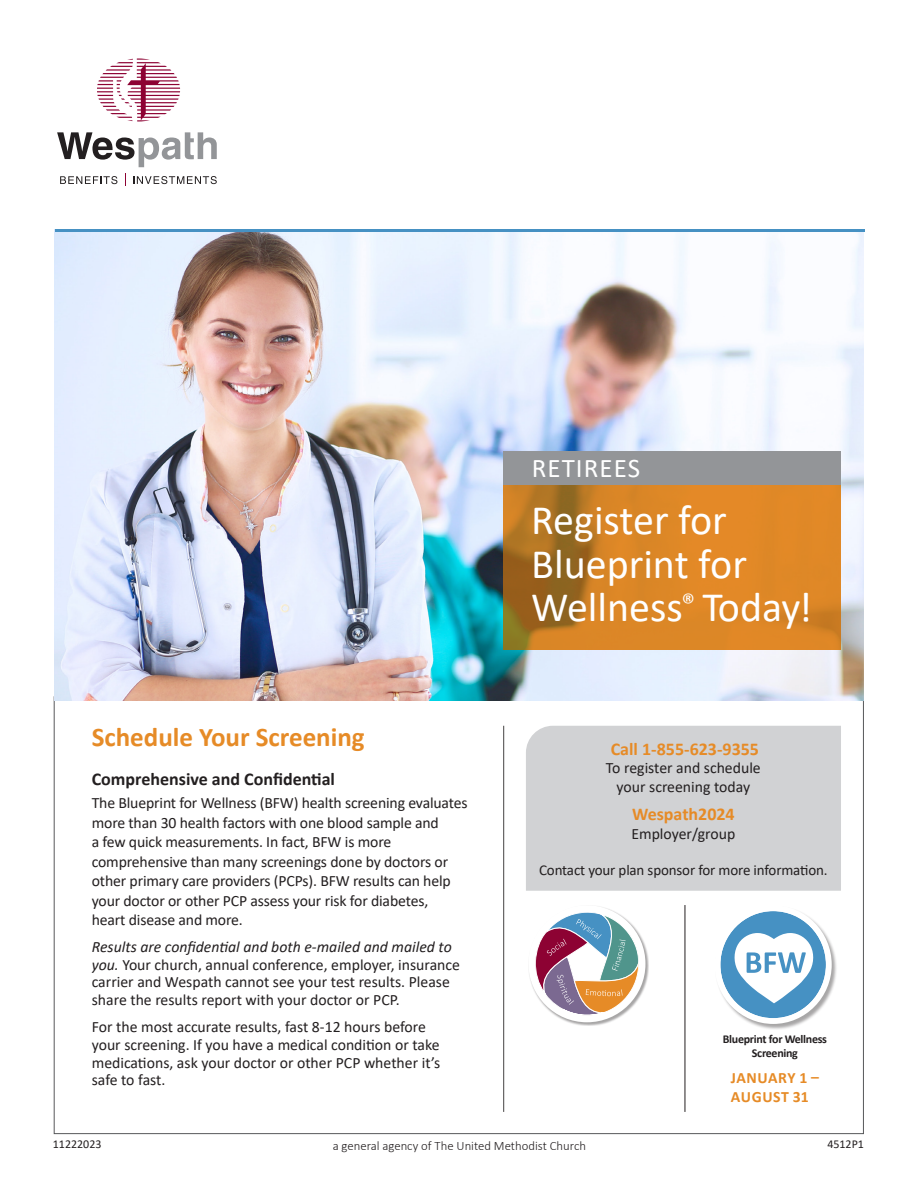
<style>
.page{position:relative;width:918px;height:1188px;background:#fff}
.page>*{position:absolute;margin:0;border:0;box-sizing:border-box;transform-origin:0 0}
.cover_a-head_text_reversed{font:42px/43.5px "Calibri";color:#fff}
.t1{font:700 27px "Calibri";color:#e68b27}
.cover_subhead_2_15_pt_all_caps{font:27px "Calibri";letter-spacing:.04em;color:#fff}
.t2{font:700 18px "Calibri";color:#e68b27}
.t3{font:700 18px "Calibri";color:#231f20}
.Body_FL_w_sp_after{font:15.75px/19.5px "Calibri";letter-spacing:-.01em;color:#231f20}
.t4{font:700 15.75px/18.9px "Calibri";letter-spacing:.035em;color:#e68b27}
.t5{font:15px "Calibri";letter-spacing:-.01em;color:#231f20}
.cover_tagline{font:300 12.75px "Calibri";color:#231f20}
.Body_FL_w_sp_after-2{font:700 12px/13.5px "Calibri";letter-spacing:-.025em;color:#231f20;text-align:center}
.t6{font:12px "Calibri";color:#231f20}
.s1{font-style:italic}
</style>
<div class="page">
<img style="left:54px;top:229px;width:810px;height:471px">
<div style="left:526px;top:726px;width:315px;height:165px;background:#d1d2d4"></div>
<hr style="left:503px;top:726px;width:1px;height:386px;background:#231f20">
<svg style="left:57px;top:132px;width:160px;height:35px"></svg>
<svg style="left:60px;top:176px;width:57px;height:8px"></svg>
<svg style="left:133px;top:176px;width:84px;height:8px"></svg>
<svg style="left:125px;top:173px;width:1px;height:13px"></svg>
<svg style="left:97px;top:59px;width:83px;height:62px"></svg>
<svg style="left:504px;top:485px;width:337px;height:165px;fill:#dc8726"></svg>
<div style="left:504px;top:451px;width:337px;height:34px;background:#939598"></div>
<hr style="left:685px;top:905px;width:1px;height:207px;background:#231f20">
<hr style="left:55px;top:229px;width:810px;height:3px;background:#4691c3">
<div style="left:529px;top:905px;width:120px;height:121px;background:#231f20;opacity:.4"></div>
<svg style="left:535px;top:912px;width:104px;height:103px"></svg>
<div style="left:528px;top:905px;width:117px;height:117px;border:5px solid #fff;border-radius:50%"></div>
<div style="left:715px;top:906px;width:123px;height:124px;background:#231f20;opacity:.4"></div>
<svg style="left:720px;top:911px;width:106px;height:107px"></svg>
<div style="left:715px;top:905px;width:117px;height:119px;border:6px solid #fff;border-radius:50%"></div>
<p class="cover_subhead_2_15_pt_all_caps" style="left:532px;top:449px;width:110px">RETIREES</p>
<p class="t1" style="left:92px;top:718px;width:274px">Schedule Your Screening</p>
<p class="t3" style="left:92px;top:766px;width:245px">Comprehensive and Confidential</p>
<p class="Body_FL_w_sp_after" style="left:92px;top:793px;width:377px">The Blueprint for Wellness (BFW) health screening evaluates more than 30 health factors with one blood sample and<br>a few quick measurements. In fact, BFW is more comprehensive than many screenings done by doctors or other primary care providers (PCPs). BFW results can help your doctor or other PCP assess your risk for diabetes,<br>heart disease and more.</p>
<p class="Body_FL_w_sp_after" style="left:92px;top:937px;width:370px;line-height:17.9px"><span class="s1">Results are confidential and both e-mailed and mailed to you.</span> Your church, annual conference, employer, insurance carrier and Wespath cannot see your test results. Please share the results report with your doctor or PCP.</p>
<p class="Body_FL_w_sp_after" style="left:92px;top:1017px;width:350px;line-height:17.9px">For the most accurate results, fast 8-12 hours before your screening. If you have a medical condition or take medications, ask your doctor or other PCP whether it’s safe to fast.</p>
<p class="cover_a-head_text_reversed" style="left:531px;top:498px;width:282px">Register for<br>Blueprint for<br>Wellness<sup>®</sup> Today!</p>
<p class="t2" style="left:611px;top:736px;width:150px">Call 1-855-623-9355</p>
<p class="Body_FL_w_sp_after" style="left:606px;top:758px;width:156px;line-height:18.9px;text-align:center">To register and schedule your screening today</p>
<p class="t2" style="left:632px;top:801px;width:104px">Wespath2024</p>
<p class="Body_FL_w_sp_after" style="left:631px;top:823px;width:105px">Employer/group</p>
<p class="t5" style="left:539px;top:860px;width:290px">Contact your plan sponsor for more information.</p>
<p class="Body_FL_w_sp_after-2" style="left:723px;top:1032px;width:106px">Blueprint for Wellness<br>Screening</p>
<p class="t4" style="left:731px;top:1068px;width:89px">JANUARY 1 –<br>AUGUST 31</p>
<p class="t6" style="left:53px;top:1136px;width:50px">11222023</p>
<p class="cover_tagline" style="left:333px;top:1137px;width:255px">a general agency of The United Methodist Church</p>
<p class="t6" style="left:827px;top:1136px;width:38px">4512P1</p>
</div>
